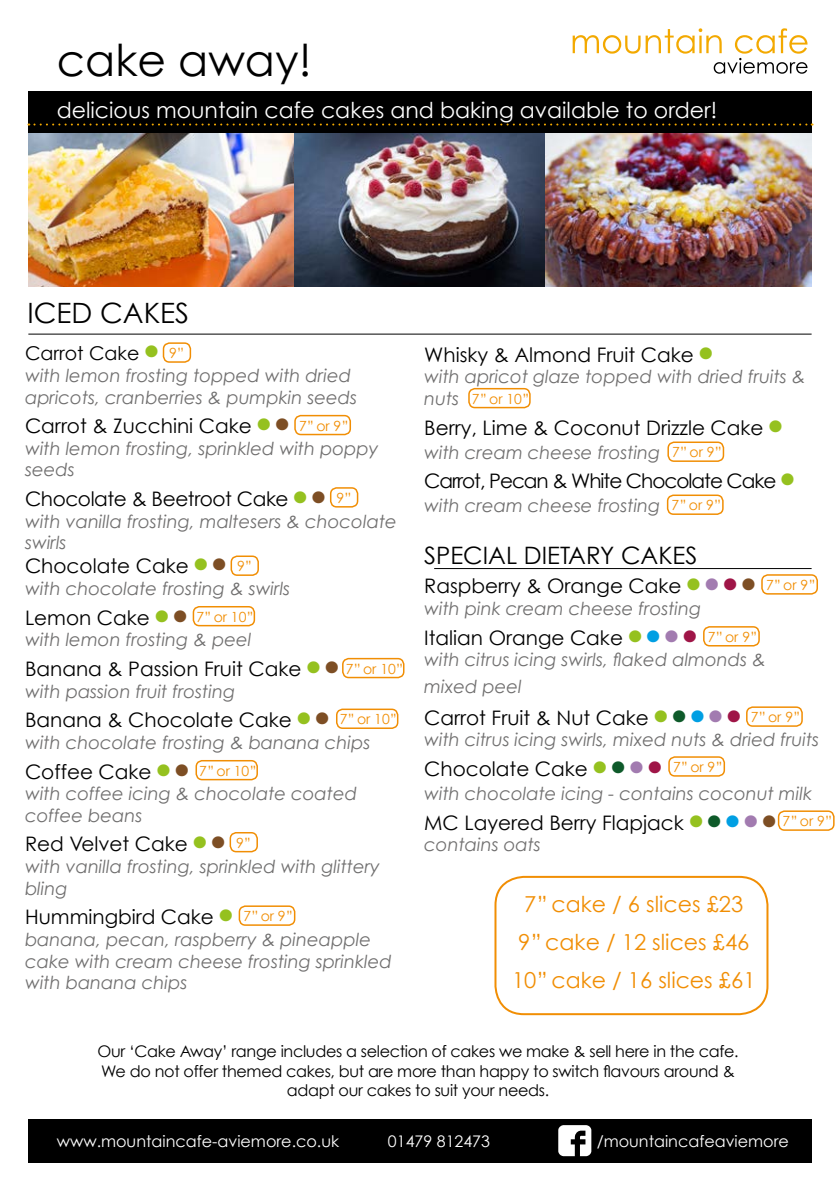
<style>
.page{position:relative;width:840px;height:1191px;background:#fff}
.page>*{position:absolute;margin:0;border:0;box-sizing:border-box;transform-origin:0 0}
.t1{font:44px "Century Gothic";color:#000}
.t2{font:28px "Century Gothic";color:#000}
.t3{font:24px "Century Gothic";color:#000}
.t4{font:22px/37.8px "Century Gothic";color:#f18e04;text-align:center}
.t5{font:22px "Century Gothic";color:#fff}
.t6{font:20px "Century Gothic";color:#000}
.t7{font:20px "Century Gothic";letter-spacing:-.05em;color:#000}
.t8{font:20px "Century Gothic";letter-spacing:-.02em;color:#000}
.t9{font:19px "Century Gothic";color:#000}
.t10{font:italic 18px/21.6px "Century Gothic";color:#706f6f}
.t11{font:16px/19.2px "Century Gothic";letter-spacing:-.02em;color:#000;text-align:center}
.t12{font:16px "Century Gothic";color:#fff}
.t13{font:14px "Century Gothic";color:#f18e04}
.s1{font-size:40px;color:#95c11f}
.s2{font-size:40px;color:#7d4e24}
.s3{font-size:40px;color:#a27bb0}
.s4{font-size:40px;color:#9f1547}
.s5{font-size:40px;color:#009fe3}
.s6{font-size:40px;color:#0e5a2a}
</style>
<div class="page">
<div style="left:494px;top:876px;width:274px;height:139px;border:2px solid #f18e04;border-radius:28px"></div>
<div style="left:28px;top:91px;width:783px;height:43px;background:#000"></div>
<img style="left:28px;top:133px;width:783px;height:153px">
<div style="left:28px;top:1118px;width:783px;height:44px;background:#000"></div>
<svg style="left:558px;top:1125px;width:33px;height:31px"></svg>
<svg style="left:572px;top:28px;width:235px;height:46px"></svg>
<hr style="left:28px;top:333px;width:783px;height:1px;background:#000">
<svg style="left:28px;top:123px;width:784px;height:2px"></svg>
<hr style="left:434px;top:568px;width:377px;height:1px;background:#000">
<div style="left:163px;top:342px;width:28px;height:21px;border:2px solid #f18e04;border-radius:6px"></div>
<div style="left:330px;top:487px;width:28px;height:20px;border:2px solid #f18e04;border-radius:6px"></div>
<div style="left:230px;top:555px;width:29px;height:21px;border:2px solid #f18e04;border-radius:6px"></div>
<div style="left:294px;top:415px;width:57px;height:20px;border:2px solid #f18e04;border-radius:6px"></div>
<div style="left:192px;top:606px;width:63px;height:20px;border:2px solid #f18e04;border-radius:6px"></div>
<div style="left:342px;top:658px;width:62px;height:20px;border:2px solid #f18e04;border-radius:6px"></div>
<div style="left:336px;top:708px;width:62px;height:21px;border:2px solid #f18e04;border-radius:6px"></div>
<div style="left:195px;top:760px;width:63px;height:20px;border:2px solid #f18e04;border-radius:6px"></div>
<div style="left:229px;top:832px;width:29px;height:20px;border:2px solid #f18e04;border-radius:6px"></div>
<div style="left:238px;top:905px;width:57px;height:21px;border:2px solid #f18e04;border-radius:6px"></div>
<div style="left:468px;top:388px;width:62px;height:20px;border:2px solid #f18e04;border-radius:6px"></div>
<div style="left:760px;top:574px;width:57px;height:20px;border:2px solid #f18e04;border-radius:6px"></div>
<div style="left:666px;top:494px;width:57px;height:21px;border:2px solid #f18e04;border-radius:6px"></div>
<div style="left:667px;top:441px;width:56px;height:21px;border:2px solid #f18e04;border-radius:6px"></div>
<div style="left:702px;top:626px;width:57px;height:20px;border:2px solid #f18e04;border-radius:6px"></div>
<div style="left:745px;top:706px;width:57px;height:21px;border:2px solid #f18e04;border-radius:6px"></div>
<div style="left:668px;top:756px;width:56px;height:20px;border:2px solid #f18e04;border-radius:6px"></div>
<div style="left:777px;top:810px;width:57px;height:21px;border:2px solid #f18e04;border-radius:6px"></div>
<h1 class="t1" style="left:57px;top:33px;width:256px">cake away!</h1>
<p class="t5" style="left:57px;top:97px;width:661px">delicious mountain cafe cakes and baking available to order!</p>
<h2 class="t2" style="left:27px;top:296px;width:163px">ICED CAKES</h2>
<p class="t9" style="left:25px;top:342px;width:140px">Carrot Cake<span class="s1">•</span></p>
<p class="t10" style="left:25px;top:364px;width:333px">with lemon frosting topped with dried apricots, cranberries &amp; pumpkin seeds</p>
<p class="t6" style="left:25px;top:414px;width:270px">Carrot &amp; Zucchini Cake<span class="s1">•</span><span class="s2">•</span></p>
<p class="t10" style="left:25px;top:437px;width:354px">with lemon frosting, sprinkled with poppy seeds</p>
<p class="t8" style="left:25px;top:487px;width:307px">Chocolate &amp; Beetroot Cake<span class="s1">•</span><span class="s2">•</span></p>
<p class="t10" style="left:25px;top:510px;width:373px">with vanilla frosting, maltesers &amp; chocolate swirls</p>
<p class="t6" style="left:25px;top:554px;width:208px">Chocolate Cake<span class="s1">•</span><span class="s2">•</span></p>
<p class="t10" style="left:25px;top:577px;width:266px">with chocolate frosting &amp; swirls</p>
<p class="t6" style="left:25px;top:605px;width:169px">Lemon Cake<span class="s1">•</span><span class="s2">•</span></p>
<p class="t10" style="left:25px;top:628px;width:228px">with lemon frosting &amp; peel</p>
<p class="t6" style="left:25px;top:656px;width:320px">Banana &amp; Passion Fruit Cake<span class="s1">•</span><span class="s2">•</span></p>
<p class="t10" style="left:25px;top:680px;width:211px">with passion fruit frosting</p>
<p class="t6" style="left:25px;top:708px;width:311px">Banana &amp; Chocolate Cake<span class="s1">•</span><span class="s2">•</span></p>
<p class="t10" style="left:25px;top:731px;width:346px">with chocolate frosting &amp; banana chips</p>
<p class="t6" style="left:25px;top:759px;width:170px">Coffee Cake<span class="s1">•</span><span class="s2">•</span></p>
<p class="t10" style="left:25px;top:782px;width:333px">with coffee icing &amp; chocolate coated coffee beans</p>
<p class="t6" style="left:25px;top:832px;width:207px">Red Velvet Cake<span class="s1">•</span><span class="s2">•</span></p>
<p class="t10" style="left:25px;top:855px;width:356px">with vanilla frosting, sprinkled with glittery bling</p>
<p class="t6" style="left:25px;top:905px;width:214px">Hummingbird Cake<span class="s1">•</span></p>
<p class="t10" style="left:25px;top:928px;width:368px">banana, pecan, raspberry &amp; pineapple cake with cream cheese frosting sprinkled with banana chips</p>
<p class="t13" style="left:169px;top:344px;width:17px">9’’</p>
<p class="t13" style="left:299px;top:417px;width:52px">7’’ or 9’’</p>
<p class="t13" style="left:336px;top:489px;width:17px">9’’</p>
<p class="t13" style="left:237px;top:558px;width:17px">9’’</p>
<p class="t13" style="left:196px;top:608px;width:59px">7’’ or 10’’</p>
<p class="t13" style="left:345px;top:660px;width:59px">7’’ or 10’’</p>
<p class="t13" style="left:339px;top:711px;width:59px">7’’ or 10’’</p>
<p class="t13" style="left:199px;top:762px;width:59px">7’’ or 10’’</p>
<p class="t13" style="left:236px;top:834px;width:17px">9’’</p>
<p class="t13" style="left:243px;top:907px;width:52px">7’’ or 9’’</p>
<p class="t6" style="left:424px;top:342px;width:295px">Whisky &amp; Almond Fruit Cake<span class="s1">•</span></p>
<p class="t10" style="left:424px;top:366px;width:382px">with apricot glaze topped with dried fruits &amp; nuts</p>
<p class="t6" style="left:424px;top:415px;width:365px">Berry, Lime &amp; Coconut Drizzle Cake<span class="s1">•</span></p>
<p class="t10" style="left:424px;top:441px;width:237px">with cream cheese frosting</p>
<p class="t7" style="left:424px;top:469px;width:377px">Carrot, Pecan &amp; White Chocolate Cake<span class="s1">•</span></p>
<p class="t10" style="left:424px;top:495px;width:237px">with cream cheese frosting</p>
<h3 class="t3" style="left:424px;top:540px;width:274px">SPECIAL DIETARY CAKES</h3>
<p class="t6" style="left:424px;top:574px;width:337px">Raspberry &amp; Orange Cake<span class="s1">•</span><span class="s3">•</span><span class="s4">•</span><span class="s2">•</span></p>
<p class="t10" style="left:424px;top:597px;width:278px">with pink cream cheese frosting</p>
<p class="t6" style="left:424px;top:625px;width:279px">Italian Orange Cake<span class="s1">•</span><span class="s5">•</span><span class="s3">•</span><span class="s4">•</span></p>
<p class="t10" style="left:424px;top:646px;width:343px;line-height:26.4px">with citrus icing swirls, flaked almonds &amp; mixed peel</p>
<p class="t6" style="left:424px;top:705px;width:323px">Carrot Fruit &amp; Nut Cake<span class="s1">•</span><span class="s6">•</span><span class="s5">•</span><span class="s3">•</span><span class="s4">•</span></p>
<p class="t10" style="left:424px;top:729px;width:396px">with citrus icing swirls, mixed nuts &amp; dried fruits</p>
<p class="t6" style="left:424px;top:756px;width:244px">Chocolate Cake<span class="s1">•</span><span class="s6">•</span><span class="s3">•</span><span class="s4">•</span></p>
<p class="t10" style="left:424px;top:782px;width:389px">with chocolate icing - contains coconut milk</p>
<p class="t6" style="left:424px;top:810px;width:358px">MC Layered Berry Flapjack<span class="s1">•</span><span class="s6">•</span><span class="s5">•</span><span class="s3">•</span><span class="s2">•</span></p>
<p class="t10" style="left:424px;top:834px;width:118px">contains oats</p>
<p class="t13" style="left:471px;top:390px;width:59px">7’’ or 10’’</p>
<p class="t13" style="left:671px;top:444px;width:52px">7’’ or 9’’</p>
<p class="t13" style="left:671px;top:497px;width:52px">7’’ or 9’’</p>
<p class="t13" style="left:765px;top:576px;width:52px">7’’ or 9’’</p>
<p class="t13" style="left:707px;top:628px;width:52px">7’’ or 9’’</p>
<p class="t13" style="left:750px;top:708px;width:52px">7’’ or 9’’</p>
<p class="t13" style="left:672px;top:758px;width:52px">7’’ or 9’’</p>
<p class="t13" style="left:782px;top:812px;width:52px">7’’ or 9’’</p>
<p class="t4" style="left:512px;top:885px;width:245px">7’’ cake / 6 slices £23<br>9’’ cake / 12 slices £46<br>10’’ cake / 16 slices £61</p>
<p class="t11" style="left:97px;top:1041px;width:642px">Our ‘Cake Away’ range includes a selection of cakes we make &amp; sell here in the cafe.<br>We do not offer themed cakes, but are more than happy to switch flavours around &amp; adapt our cakes to suit your needs.</p>
<p class="t12" style="left:57px;top:1131px;width:284px">www.mountaincafe-aviemore.co.uk</p>
<p class="t12" style="left:388px;top:1131px;width:103px">01479 812473</p>
<p class="t12" style="left:596px;top:1131px;width:194px">/mountaincafeaviemore</p>
</div>
